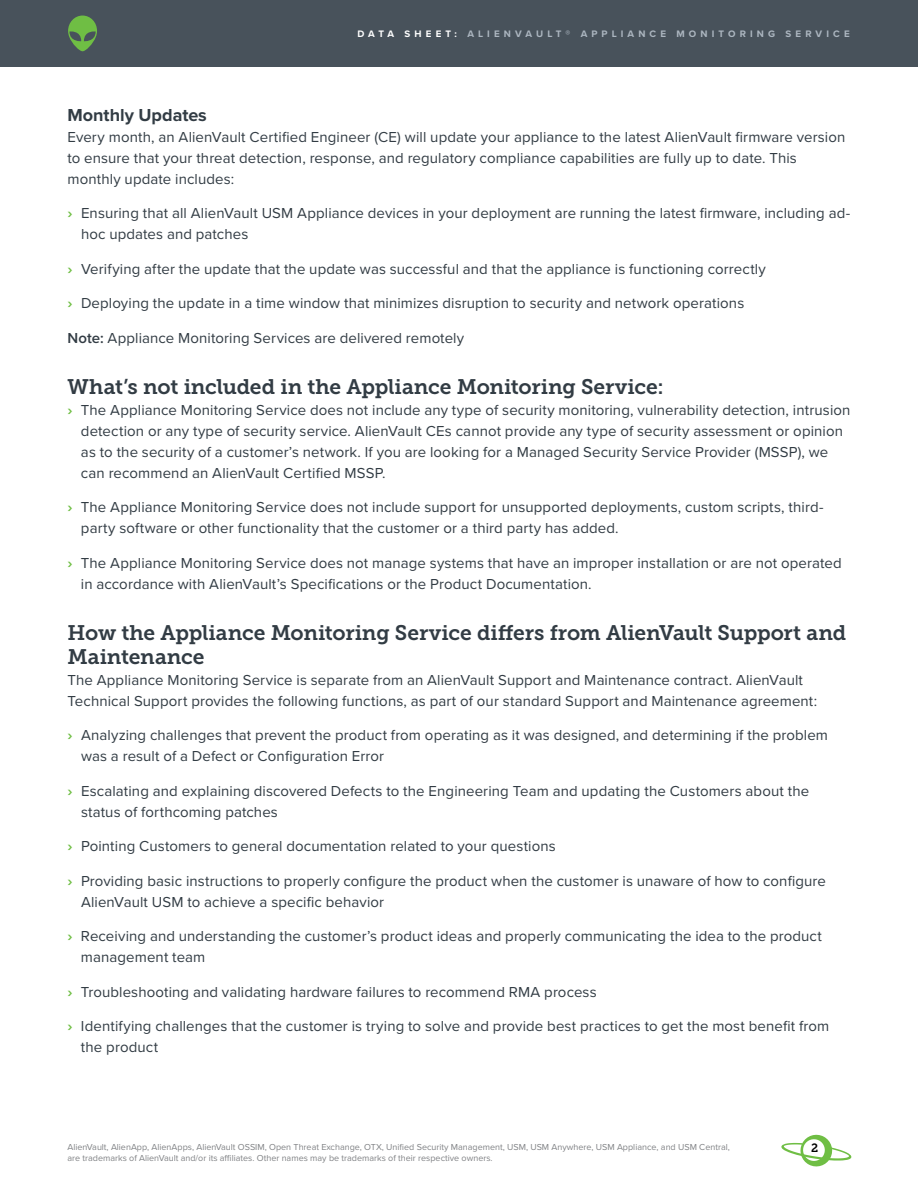
<style>
.page{position:relative;width:918px;height:1188px;background:#fff}
.page>*{position:absolute;margin:0;border:0;box-sizing:border-box;transform-origin:0 0}
.t1{font:21px/24px "Museo Slab 700";letter-spacing:-.01em;color:#323c44}
.t2{font:700 18px "Proxima Nova";letter-spacing:-.005em;color:#323c44}
.t3{font:15px/21px "Proxima Nova";letter-spacing:.005em;color:#323c44}
.t4{font:12px "Museo Slab 700";color:#000}
.t5{font:700 9.75px "Proxima Nova";letter-spacing:.425em;color:#acb6c0}
.t6{font:9px "Proxima Nova";color:#808285}
.s1{color:#fff}
.s2{font-weight:700;color:#6fbe44}
.s3{font-weight:600}
</style>
<div class="page">
<div style="left:0;top:0;width:918px;height:68px;background:#48525b"></div>
<svg style="left:68px;top:16px;width:29px;height:35px"></svg>
<svg style="left:781px;top:1134px;width:71px;height:33px"></svg>
<p class="t5" style="left:357px;top:28px;width:494px"><span class="s1">DATA SHEET:</span> ALIENVAULT® APPLIANCE MONITORING SERVICE</p>
<p class="t2" style="left:68px;top:104px;width:141px">Monthly Updates</p>
<p class="t3" style="left:68px;top:127px;width:779px">Every month, an AlienVault Certified Engineer (CE) will update your appliance to the latest AlienVault firmware version to ensure that your threat detection, response, and regulatory compliance capabilities are fully up to date. This monthly update includes:</p>
<p class="t3" style="left:81px;top:203px;width:771px;text-indent:-14px"><span class="s2">›</span> Ensuring that all AlienVault USM Appliance devices in your deployment are running the latest firmware, including ad&shy;hoc updates and patches</p>
<p class="t3" style="left:68px;top:259px;width:700px"><span class="s2">›</span> Verifying after the update that the update was successful and that the appliance is functioning correctly</p>
<p class="t3" style="left:68px;top:293px;width:678px"><span class="s2">›</span> Deploying the update in a time window that minimizes disruption to security and network operations</p>
<p class="t3" style="left:68px;top:328px;width:398px"><span class="s3">Note:</span> Appliance Monitoring Services are delivered remotely</p>
<h1 class="t1" style="left:68px;top:375px;width:598px">What’s not included in the Appliance Monitoring Service:</h1>
<p class="t3" style="left:81px;top:400px;width:771px;text-indent:-14px"><span class="s2">›</span> The Appliance Monitoring Service does not include any type of security monitoring, vulnerability detection, intrusion detection or any type of security service. AlienVault CEs cannot provide any type of security assessment or opinion as to the security of a customer’s network. If you are looking for a Managed Security Service Provider (MSSP), we can recommend an AlienVault Certified MSSP.</p>
<p class="t3" style="left:81px;top:497px;width:744px;text-indent:-14px"><span class="s2">›</span> The Appliance Monitoring Service does not include support for unsupported deployments, custom scripts, third&shy;party software or other functionality that the customer or a third party has added.</p>
<p class="t3" style="left:81px;top:553px;width:762px;text-indent:-14px"><span class="s2">›</span> The Appliance Monitoring Service does not manage systems that have an improper installation or are not operated in accordance with AlienVault’s Specifications or the Product Documentation.</p>
<h1 class="t1" style="left:68px;top:621px;width:780px">How the Appliance Monitoring Service differs from AlienVault Support and<br>Maintenance</h1>
<p class="t3" style="left:68px;top:670px;width:751px">The Appliance Monitoring Service is separate from an AlienVault Support and Maintenance contract. AlienVault<br>Technical Support provides the following functions, as part of our standard Support and Maintenance agreement:</p>
<p class="t3" style="left:81px;top:725px;width:749px;text-indent:-14px"><span class="s2">›</span> Analyzing challenges that prevent the product from operating as it was designed, and determining if the problem was a result of a Defect or Configuration Error</p>
<p class="t3" style="left:81px;top:781px;width:730px;text-indent:-14px"><span class="s2">›</span> Escalating and explaining discovered Defects to the Engineering Team and updating the Customers about the status of forthcoming patches</p>
<p class="t3" style="left:68px;top:836px;width:490px"><span class="s2">›</span> Pointing Customers to general documentation related to your questions</p>
<p class="t3" style="left:81px;top:871px;width:746px;text-indent:-14px"><span class="s2">›</span> Providing basic instructions to properly configure the product when the customer is unaware of how to configure<br>AlienVault USM to achieve a specific behavior</p>
<p class="t3" style="left:81px;top:926px;width:742px;text-indent:-14px"><span class="s2">›</span> Receiving and understanding the customer’s product ideas and properly communicating the idea to the product management team</p>
<p class="t3" style="left:67px;top:982px;width:531px"><span class="s2">›</span> Troubleshooting and validating hardware failures to recommend RMA process</p>
<p class="t3" style="left:81px;top:1016px;width:750px;text-indent:-14px"><span class="s2">›</span> Identifying challenges that the customer is trying to solve and provide best practices to get the most benefit from the product</p>
<p class="t6" style="left:68px;top:1142px;width:664px">AlienVault, AlienApp, AlienApps, AlienVault OSSIM, Open Threat Exchange, OTX, Unified Security Management, USM, USM Anywhere, USM Appliance, and USM Central,</p>
<p class="t4" style="left:811px;top:1142px;width:9px">2</p>
<p class="t6" style="left:68px;top:1153px;width:427px">are trademarks of AlienVault and/or its affiliates. Other names may be trademarks of their respective owners.</p>
</div>
